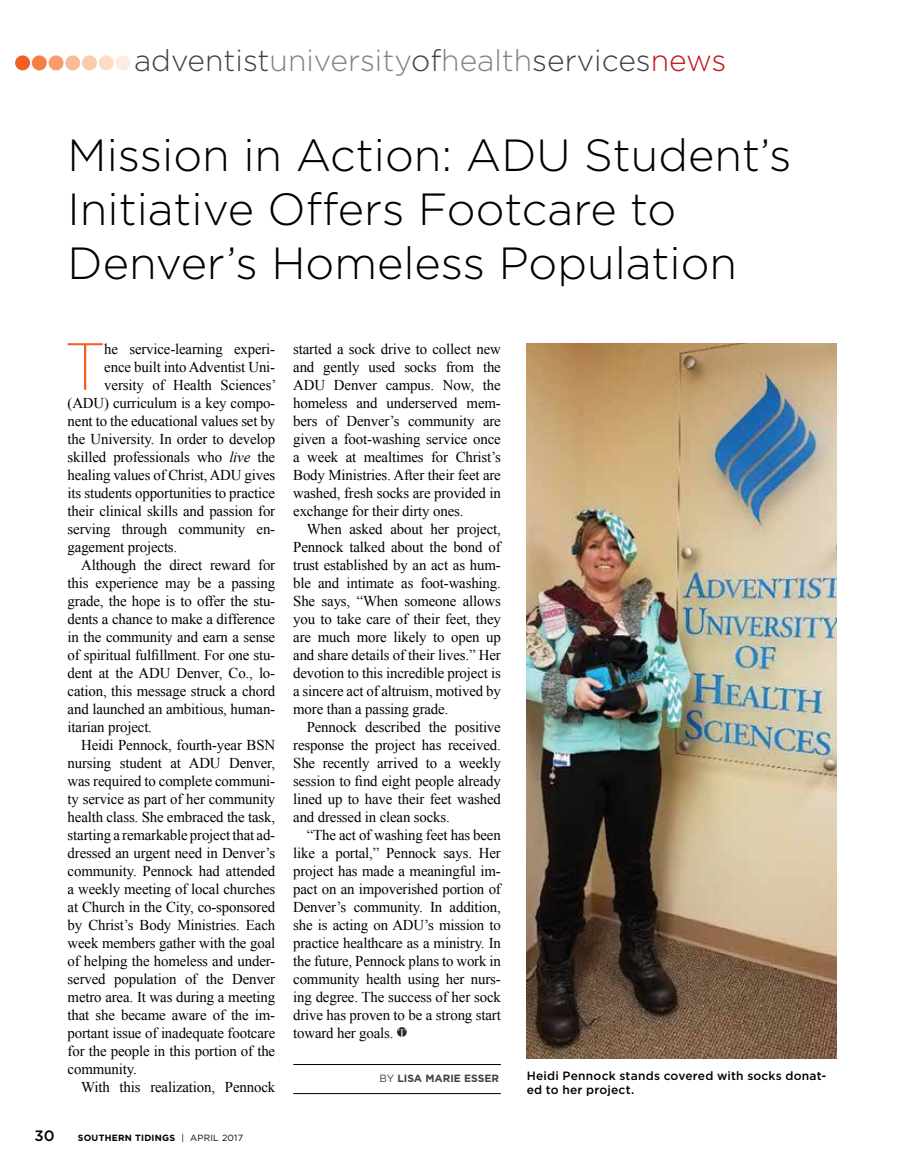
<style>
.page{position:relative;width:905px;height:1175px;background:#fff}
.page>*{position:absolute;margin:0;border:0;box-sizing:border-box;transform-origin:0 0}
.t1{font:200 66.45px "Gotham";color:#f15f22}
.t2{font:300 45px/54px "Gotham";color:#000}
.t3{font:300 30px "Gotham";color:#414042}
.t4{font:15px "Times New Roman";letter-spacing:-.01em;color:#000}
.t5{font:500 15px "Gotham";color:#000}
.t6{font:500 12px/14.4px "Gotham";letter-spacing:.02em;color:#000}
.t7{font:700 10.5px "Gotham";color:#414042}
.t8{font:700 9px "Gotham";letter-spacing:.025em;color:#000}
.s1{color:#808285}
.s2{color:#c2151c}
.s3{font-style:italic}
.s4{font-weight:400}
</style>
<div class="page">
<svg style="left:397px;top:1027px;width:10px;height:9px"></svg>
<svg style="left:398px;top:1029px;width:7px;height:8px"></svg>
<div style="left:15px;top:55px;width:15px;height:15px;background:#f15f22;border-radius:50%"></div>
<div style="left:32px;top:55px;width:15px;height:15px;background:#f57e45;border-radius:50%"></div>
<div style="left:49px;top:55px;width:15px;height:15px;background:#f89c6c;border-radius:50%"></div>
<div style="left:65px;top:55px;width:15px;height:15px;background:#fbbb96;border-radius:50%"></div>
<div style="left:82px;top:55px;width:15px;height:15px;background:#fccbad;border-radius:50%"></div>
<div style="left:99px;top:55px;width:15px;height:15px;background:#fddbc5;border-radius:50%"></div>
<div style="left:115px;top:55px;width:15px;height:15px;background:#feebdf;border-radius:50%"></div>
<img style="left:526px;top:343px;width:310px;height:715px">
<hr style="left:293px;top:1093px;width:208px;height:1px;background:#000">
<hr style="left:293px;top:1064px;width:208px;height:1px;background:#000">
<p class="t3" style="left:134px;top:42px;width:593px">adventist<span class="s1">university</span>of<span class="s1">health</span>services<span class="s2">news</span></p>
<p class="t2" style="left:68px;top:127px;width:725px">Mission in Action: ADU Student’s<br>Initiative Offers Footcare to<br>Denver’s Homeless Population</p>
<p class="t1" style="left:65px;top:325px;width:41px">T</p>
<p class="t4" style="left:104px;top:338px;width:172px">he service-learning experi-</p>
<p class="t4" style="left:104px;top:356px;width:172px">ence built into Adventist Uni-</p>
<p class="t4" style="left:104px;top:374px;width:173px">versity of Health Sciences’</p>
<p class="t4" style="left:68px;top:392px;width:209px">(ADU) curriculum is a key compo-</p>
<p class="t4" style="left:68px;top:410px;width:209px">nent to the educational values set by</p>
<p class="t4" style="left:68px;top:428px;width:209px">the University. In order to develop</p>
<p class="t4" style="left:68px;top:446px;width:209px">skilled professionals who <span class="s3">live</span> the</p>
<p class="t4" style="left:68px;top:464px;width:209px">healing values of Christ, ADU gives</p>
<p class="t4" style="left:68px;top:482px;width:209px">its students opportunities to practice</p>
<p class="t4" style="left:68px;top:500px;width:209px">their clinical skills and passion for</p>
<p class="t4" style="left:68px;top:518px;width:209px">serving through community en-</p>
<p class="t4" style="left:68px;top:536px;width:111px">gagement projects.</p>
<p class="t4" style="left:81px;top:554px;width:196px">Although the direct reward for</p>
<p class="t4" style="left:68px;top:572px;width:209px">this experience may be a passing</p>
<p class="t4" style="left:68px;top:590px;width:209px">grade, the hope is to offer the stu-</p>
<p class="t4" style="left:68px;top:608px;width:209px">dents a chance to make a difference</p>
<p class="t4" style="left:68px;top:626px;width:209px">in the community and earn a sense</p>
<p class="t4" style="left:68px;top:644px;width:209px">of spiritual fulfillment. For one stu-</p>
<p class="t4" style="left:68px;top:662px;width:209px">dent at the ADU Denver, Co., lo-</p>
<p class="t4" style="left:68px;top:680px;width:209px">cation, this message struck a chord</p>
<p class="t4" style="left:68px;top:698px;width:209px">and launched an ambitious, human-</p>
<p class="t4" style="left:68px;top:716px;width:86px">itarian project.</p>
<p class="t4" style="left:81px;top:734px;width:196px">Heidi Pennock, fourth-year BSN</p>
<p class="t4" style="left:68px;top:752px;width:209px">nursing student at ADU Denver,</p>
<p class="t4" style="left:68px;top:770px;width:209px">was required to complete communi-</p>
<p class="t4" style="left:68px;top:788px;width:209px">ty service as part of her community</p>
<p class="t4" style="left:68px;top:806px;width:209px">health class. She embraced the task,</p>
<p class="t4" style="left:68px;top:824px;width:209px">starting a remarkable project that ad-</p>
<p class="t4" style="left:68px;top:842px;width:209px">dressed an urgent need in Denver’s</p>
<p class="t4" style="left:68px;top:860px;width:209px">community. Pennock had attended</p>
<p class="t4" style="left:68px;top:878px;width:209px">a weekly meeting of local churches</p>
<p class="t4" style="left:68px;top:896px;width:209px">at Church in the City, co-sponsored</p>
<p class="t4" style="left:68px;top:914px;width:209px">by Christ’s Body Ministries. Each</p>
<p class="t4" style="left:68px;top:932px;width:209px">week members gather with the goal</p>
<p class="t4" style="left:68px;top:950px;width:209px">of helping the homeless and under-</p>
<p class="t4" style="left:68px;top:968px;width:209px">served population of the Denver</p>
<p class="t4" style="left:68px;top:986px;width:209px">metro area. It was during a meeting</p>
<p class="t4" style="left:68px;top:1004px;width:209px">that she became aware of the im-</p>
<p class="t4" style="left:68px;top:1022px;width:209px">portant issue of inadequate footcare</p>
<p class="t4" style="left:68px;top:1040px;width:209px">for the people in this portion of the</p>
<p class="t4" style="left:68px;top:1058px;width:71px">community.</p>
<p class="t4" style="left:81px;top:1076px;width:196px">With this realization, Pennock</p>
<p class="t5" style="left:34px;top:1126px;width:22px">30</p>
<p class="t8" style="left:78px;top:1132px;width:167px">SOUTHERN TIDINGS <span class="s4">| April 2017</span></p>
<p class="t4" style="left:293px;top:338px;width:209px">started a sock drive to collect new</p>
<p class="t4" style="left:293px;top:356px;width:209px">and gently used socks from the</p>
<p class="t4" style="left:293px;top:374px;width:209px">ADU Denver campus. Now, the</p>
<p class="t4" style="left:293px;top:392px;width:209px">homeless and underserved mem-</p>
<p class="t4" style="left:293px;top:410px;width:209px">bers of Denver’s community are</p>
<p class="t4" style="left:293px;top:428px;width:209px">given a foot-washing service once</p>
<p class="t4" style="left:293px;top:446px;width:209px">a week at mealtimes for Christ’s</p>
<p class="t4" style="left:293px;top:464px;width:209px">Body Ministries. After their feet are</p>
<p class="t4" style="left:293px;top:482px;width:209px">washed, fresh socks are provided in</p>
<p class="t4" style="left:293px;top:500px;width:172px">exchange for their dirty ones.</p>
<p class="t4" style="left:307px;top:518px;width:196px">When asked about her project,</p>
<p class="t4" style="left:293px;top:536px;width:209px">Pennock talked about the bond of</p>
<p class="t4" style="left:293px;top:554px;width:209px">trust established by an act as hum-</p>
<p class="t4" style="left:293px;top:572px;width:209px">ble and intimate as foot-washing.</p>
<p class="t4" style="left:293px;top:590px;width:209px">She says, “When someone allows</p>
<p class="t4" style="left:293px;top:608px;width:209px">you to take care of their feet, they</p>
<p class="t4" style="left:293px;top:626px;width:209px">are much more likely to open up</p>
<p class="t4" style="left:293px;top:644px;width:209px">and share details of their lives.” Her</p>
<p class="t4" style="left:293px;top:662px;width:209px">devotion to this incredible project is</p>
<p class="t4" style="left:293px;top:680px;width:209px">a sincere act of altruism, motived by</p>
<p class="t4" style="left:293px;top:698px;width:157px">more than a passing grade.</p>
<p class="t4" style="left:307px;top:716px;width:196px">Pennock described the positive</p>
<p class="t4" style="left:293px;top:734px;width:209px">response the project has received.</p>
<p class="t4" style="left:293px;top:752px;width:209px">She recently arrived to a weekly</p>
<p class="t4" style="left:293px;top:770px;width:209px">session to find eight people already</p>
<p class="t4" style="left:293px;top:788px;width:209px">lined up to have their feet washed</p>
<p class="t4" style="left:293px;top:806px;width:158px">and dressed in clean socks.</p>
<p class="t4" style="left:307px;top:824px;width:195px">“The act of washing feet has been</p>
<p class="t4" style="left:293px;top:842px;width:209px">like a portal,” Pennock says. Her</p>
<p class="t4" style="left:293px;top:860px;width:209px">project has made a meaningful im-</p>
<p class="t4" style="left:293px;top:878px;width:209px">pact on an impoverished portion of</p>
<p class="t4" style="left:293px;top:896px;width:209px">Denver’s community. In addition,</p>
<p class="t4" style="left:293px;top:914px;width:209px">she is acting on ADU’s mission to</p>
<p class="t4" style="left:293px;top:932px;width:209px">practice healthcare as a ministry. In</p>
<p class="t4" style="left:293px;top:950px;width:209px">the future, Pennock plans to work in</p>
<p class="t4" style="left:293px;top:968px;width:209px">community health using her nurs-</p>
<p class="t4" style="left:293px;top:986px;width:209px">ing degree. The success of her sock</p>
<p class="t4" style="left:293px;top:1004px;width:209px">drive has proven to be a strong start</p>
<p class="t4" style="left:293px;top:1022px;width:102px">toward her goals.</p>
<p class="t7" style="left:379px;top:1071px;width:70px"><span class="s4">BY</span> LISA MARIE</p>
<p class="t7" style="left:464px;top:1071px;width:15px">ESSER</p>
<p class="t6" style="left:526px;top:1068px;width:301px">Heidi Pennock stands covered with socks donat&shy;ed to her project.</p>
</div>
